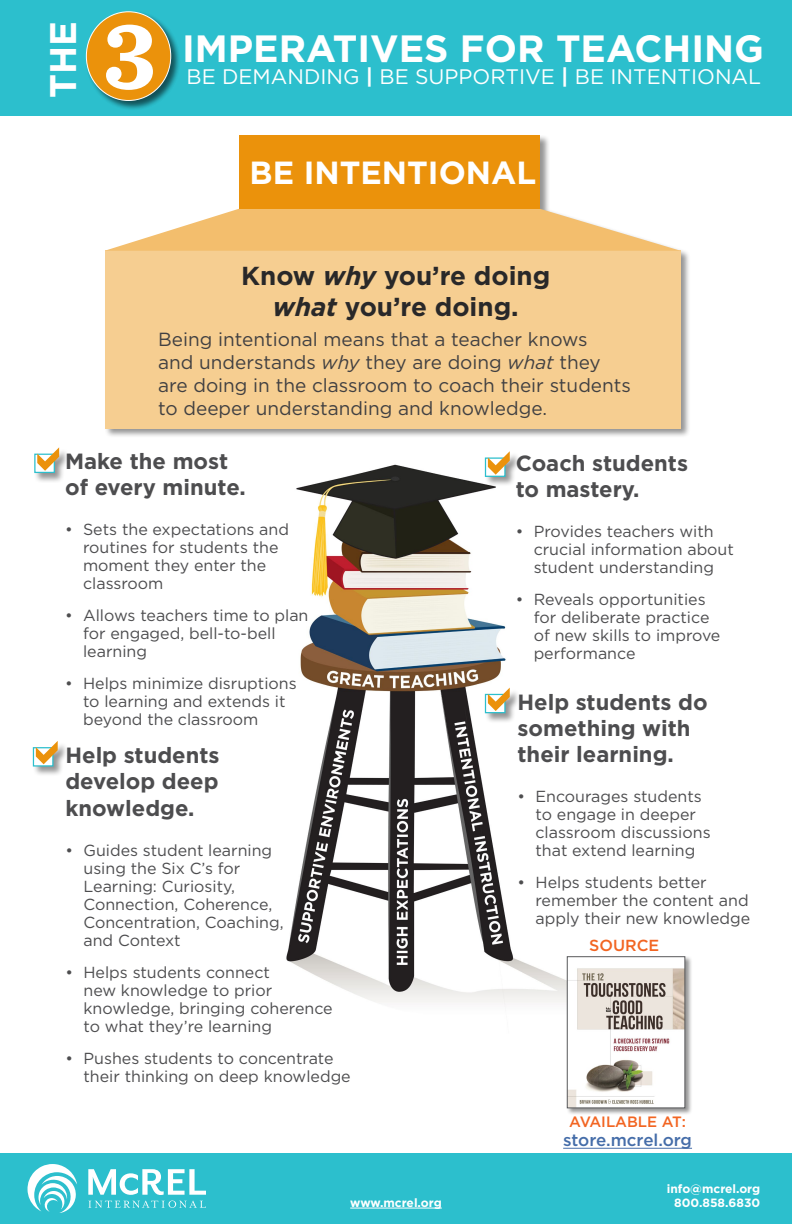
<style>
.page{position:relative;width:792px;height:1224px;background:#fff}
.page>*{position:absolute;margin:0;border:0;box-sizing:border-box;transform-origin:0 0}
.t1{font:700 38px "Gotham";color:#fff}
.t2{font:700 37px "Gotham";color:#fff}
.t3{font:700 32px "Gotham";color:#fff}
.t4{font:700 26px/31.2px "Gotham";color:#292829;text-align:center}
.t5{font:700 22px/26.4px "Gotham";color:#4d4d4f}
.t6{font:21px "Gotham";color:#fff}
.t7{font:19px/22.8px "Gotham";color:#414042}
.t8{font:500 17px "Gotham";letter-spacing:-.005em;color:#456da9}
.t9{font:16px/18px "Gotham";color:#4d4d4f}
.t10{font:500 16px "Gotham";color:#f26522}
.t11{font:500 15px "Gotham";color:#f26522}
.t12{font:700 12px/14.4px "Gotham";color:#fff;text-align:right}
.s1{font-weight:700}
.s2{font-style:italic}
</style>
<div class="page">
<img style="left:286px;top:464px;width:280px;height:541px">
<div style="left:0;top:1153px;width:792px;height:71px;background:#2cbfcd"></div>
<div style="left:104px;top:134px;width:586px;height:304px;background:#000;opacity:.42"></div>
<div style="left:105px;top:250px;width:575px;height:178px;background:#f6ce91"></div>
<svg style="left:105px;top:209px;width:575px;height:42px"></svg>
<div style="left:240px;top:136px;width:300px;height:73px;background:#eb920b"></div>
<hr style="left:350px;top:1208px;width:92px;height:1px;background:#fff">
<div style="left:0;top:0;width:792px;height:116px;background:#2cbfcd"></div>
<div style="left:484px;top:688px;width:36px;height:35px;background:#000;opacity:.42"></div>
<svg style="left:485px;top:694px;width:21px;height:19px"></svg>
<svg style="left:488px;top:688px;width:22px;height:23px"></svg>
<div style="left:34px;top:448px;width:35px;height:35px;background:#000;opacity:.42"></div>
<div style="left:34px;top:454px;width:21px;height:19px;background:#fff;border:1px solid #2cbfcd"></div>
<svg style="left:37px;top:447px;width:22px;height:24px"></svg>
<div style="left:484px;top:451px;width:36px;height:36px;background:#000;opacity:.42"></div>
<svg style="left:485px;top:457px;width:21px;height:20px"></svg>
<svg style="left:488px;top:451px;width:22px;height:24px"></svg>
<div style="left:85px;top:11px;width:96px;height:100px;background:#000;opacity:.27"></div>
<div style="left:86px;top:12px;width:85px;height:88px;background:#eb920b;border-radius:50%"></div>
<svg style="left:106px;top:25px;width:47px;height:65px"></svg>
<div style="left:566px;top:956px;width:127px;height:160px;background:#000;opacity:.42"></div>
<img style="left:569px;top:958px;width:114px;height:148px">
<div style="left:567px;top:956px;width:118px;height:152px;border:1px solid #58595b"></div>
<hr style="left:563px;top:1148px;width:129px;height:1px;background:#456da9">
<svg style="left:27px;top:1164px;width:50px;height:49px"></svg>
<svg style="left:88px;top:1169px;width:118px;height:26px"></svg>
<svg style="left:88px;top:1201px;width:118px;height:7px"></svg>
<div style="left:32px;top:741px;width:36px;height:36px;background:#000;opacity:.42"></div>
<svg style="left:33px;top:747px;width:21px;height:20px"></svg>
<svg style="left:36px;top:741px;width:22px;height:23px"></svg>
<h2 class="t2" style="left:38px;top:98px;width:78px;rotate:-90deg">THE</h2>
<h1 class="t1" style="left:182px;top:23px;width:583px">IMPERATIVES FOR TEACHING</h1>
<h3 class="t6" style="left:187px;top:63px;width:576px">BE DEMANDING <span class="s1">|</span> BE SUPPORTIVE <span class="s1">|</span> BE INTENTIONAL</h3>
<h3 class="t3" style="left:250px;top:152px;width:288px">BE INTENTIONAL</h3>
<h3 class="t4" style="left:241px;top:260px;width:311px">Know <span class="s2">why</span> you’re doing <span class="s2">what</span> you’re doing.</h3>
<p class="t7" style="left:158px;top:328px;width:474px">Being intentional means that a teacher knows<br>and understands <span class="s2">why</span> they are doing <span class="s2">what</span> they are doing in the classroom to coach their students to deeper understanding and knowledge.</p>
<h3 class="t5" style="left:65px;top:448px;width:182px">Make the most of every minute.</h3>
<p class="t9" style="left:83px;top:520px;width:207px;text-indent:-18px">• Sets the expectations and routines for students the moment they enter the classroom</p>
<p class="t9" style="left:83px;top:606px;width:227px;text-indent:-18px">• Allows teachers time to plan for engaged, bell-to-bell learning</p>
<p class="t9" style="left:83px;top:674px;width:215px;text-indent:-18px">• Helps minimize disruptions to learning and extends it beyond the classroom</p>
<h3 class="t5" style="left:516px;top:450px;width:174px">Coach students to mastery.</h3>
<p class="t9" style="left:534px;top:522px;width:202px;text-indent:-18px">• Provides teachers with crucial information about student understanding</p>
<p class="t9" style="left:534px;top:590px;width:188px;text-indent:-18px">• Reveals opportunities for deliberate practice of new skills to improve performance</p>
<h3 class="t5" style="left:518px;top:688px;width:192px">Help students do something with their learning.</h3>
<p class="t9" style="left:536px;top:787px;width:177px;text-indent:-18px">• Encourages students to engage in deeper classroom discussions that extend learning</p>
<p class="t9" style="left:536px;top:873px;width:216px;text-indent:-18px">• Helps students better remember the content and apply their new knowledge</p>
<h3 class="t5" style="left:65px;top:742px;width:156px;text-align:justify">Help students develop deep knowledge.</h3>
<p class="t9" style="left:83px;top:841px;width:202px;text-indent:-18px">• Guides student learning using the Six C’s for<br>Learning: Curiosity,<br>Connection, Coherence,<br>Concentration, Coaching, and Context</p>
<p class="t9" style="left:83px;top:963px;width:251px;text-indent:-18px">• Helps students connect<br>new knowledge to prior knowledge, bringing coherence to what they’re learning</p>
<p class="t9" style="left:83px;top:1049px;width:269px;text-indent:-18px">• Pushes students to concentrate their thinking on deep knowledge</p>
<p class="t10" style="left:589px;top:935px;width:72px">SOURCE</p>
<p class="t12" style="left:350px;top:1195px;width:93px">www.mcrel.org</p>
<p class="t11" style="left:569px;top:1112px;width:118px">AVAILABLE AT:</p>
<p class="t8" style="left:563px;top:1129px;width:130px">store.mcrel.org</p>
<p class="t12" style="left:667px;top:1181px;width:95px">info@mcrel.org<br>800.858.6830</p>
</div>
